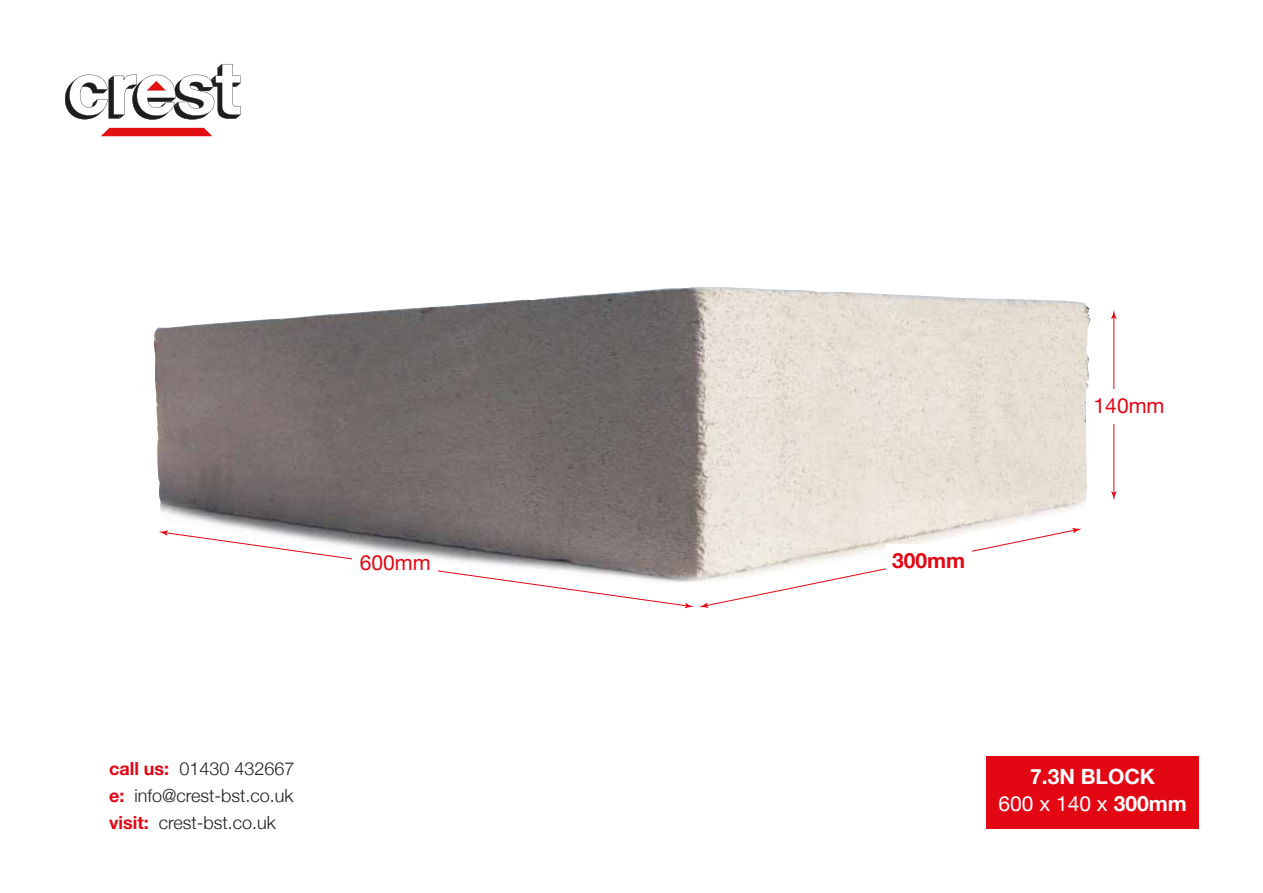
<style>
.page{position:relative;width:1263px;height:893px;background:#fff}
.page>*{position:absolute;margin:0;border:0;box-sizing:border-box;transform-origin:0 0}
.t1{font:700 21px/27px "Helvetica Neue";color:#fff;text-align:center}
.t2{font:21px "Helvetica Neue";color:#e30613}
.t3{font:700 21px "Helvetica Neue";color:#e30613}
.t4{font:300 18px/27px "Helvetica Neue";color:#1d1d1b;text-align:justify}
.s1{font-weight:700;color:#e30613}
.s2{font-weight:400}
</style>
<div class="page">
<img style="left:153px;top:287px;width:937px;height:242px">
<hr style="left:1113px;top:316px;width:1px;height:178px;background:#e30613">
<svg style="left:1111px;top:310px;width:6px;height:9px"></svg>
<svg style="left:1111px;top:491px;width:6px;height:9px"></svg>
<div style="left:1086px;top:389px;width:85px;height:34px;background:#fff"></div>
<svg style="left:159px;top:528px;width:922px;height:80px"></svg>
<div style="left:886px;top:544px;width:85px;height:34px;background:#fff"></div>
<div style="left:986px;top:756px;width:213px;height:73px;background:#e30613"></div>
<svg style="left:101px;top:128px;width:111px;height:8px"></svg>
<svg style="left:65px;top:64px;width:176px;height:56px"></svg>
<p class="t2" style="left:360px;top:547px;width:72px">600mm</p>
<p class="t3" style="left:892px;top:544px;width:75px">300mm</p>
<p class="t2" style="left:1094px;top:391px;width:72px">140mm</p>
<p class="t4" style="left:109px;top:754px;width:187px"><span class="s1">call us:</span> 01430 432667 <span class="s1">e:</span> info@crest-bst.co.uk <span class="s1">visit:</span> crest-bst.co.uk</p>
<p class="t1" style="left:998px;top:763px;width:190px">7.3N BLOCK<br><span class="s2">600 x 140 x</span> 300mm</p>
</div>
